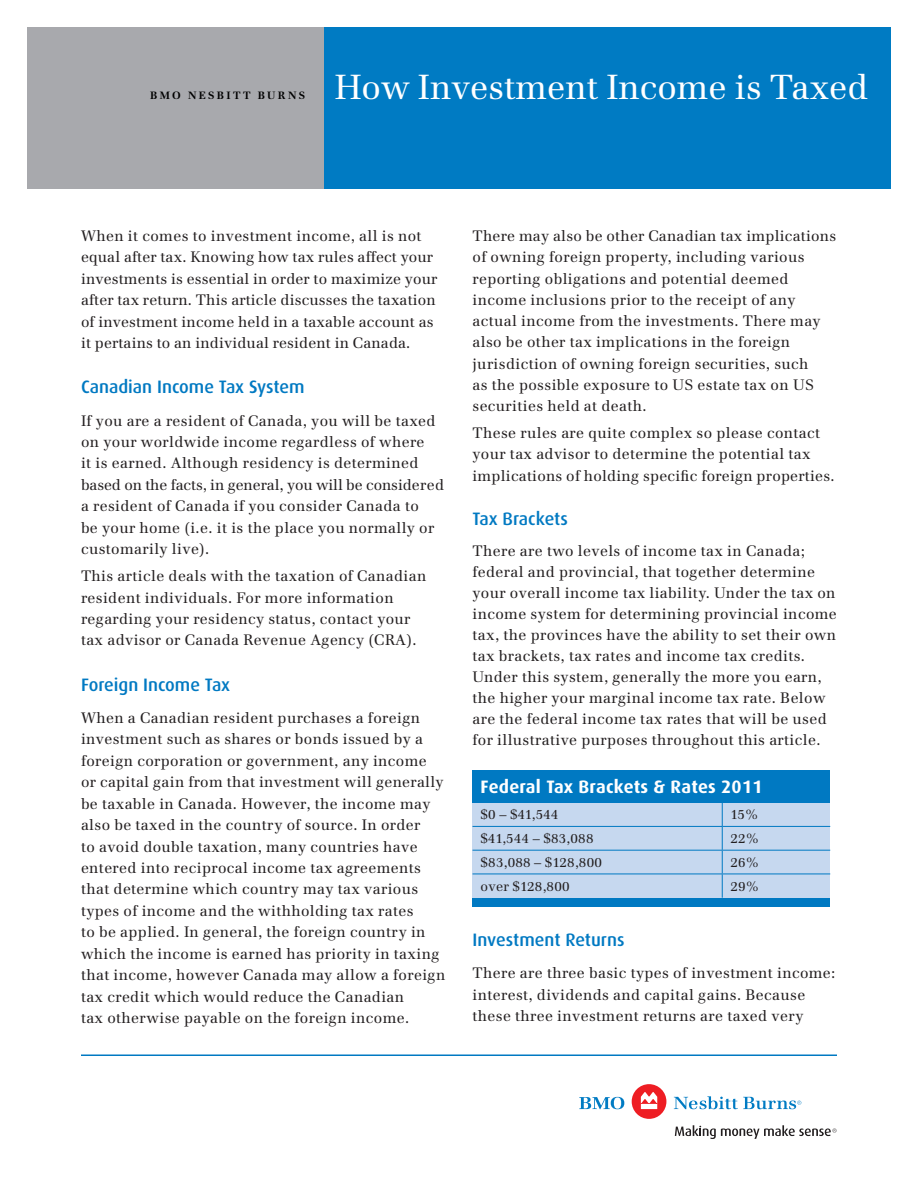
<style>
.page{position:relative;width:918px;height:1188px;background:#fff}
.page>*{position:absolute;margin:0;border:0;box-sizing:border-box;transform-origin:0 0}
.t1{font:34.5px "Emona";color:#fff}
.t2{font:500 18px "Dax";color:#0079c2}
.t3{font:700 18px "Dax";letter-spacing:.015em;color:#fff}
.t4{font:15px/21.5px "Emona";letter-spacing:.025em;color:#231f20}
.t5{font:13.5px "Emona";letter-spacing:.015em;color:#231f20}
.t6{font:700 10.5px "Emona";color:#000}
</style>
<div class="page">
<hr style="left:81px;top:1054px;width:756px;height:2px;background:#0079c2">
<div style="left:27px;top:27px;width:297px;height:162px;background:#a8a9ad"></div>
<div style="left:324px;top:27px;width:567px;height:162px;background:#007bc3"></div>
<div style="left:472px;top:770px;width:358px;height:33px;background:#0079c2"></div>
<div style="left:472px;top:898px;width:358px;height:9px;background:#0079c2"></div>
<div style="left:472px;top:803px;width:250px;height:23px;background:#c6d8ef"></div>
<div style="left:722px;top:803px;width:108px;height:23px;background:#c6d8ef"></div>
<div style="left:472px;top:826px;width:250px;height:24px;background:#c6d8ef"></div>
<div style="left:722px;top:826px;width:108px;height:24px;background:#c6d8ef"></div>
<div style="left:472px;top:850px;width:250px;height:24px;background:#c6d8ef"></div>
<div style="left:722px;top:850px;width:108px;height:24px;background:#c6d8ef"></div>
<div style="left:472px;top:874px;width:250px;height:24px;background:#c6d8ef"></div>
<div style="left:722px;top:874px;width:108px;height:24px;background:#c6d8ef"></div>
<hr style="left:472px;top:826px;width:250px;height:1px;background:#0079c2">
<hr style="left:472px;top:850px;width:250px;height:1px;background:#0079c2">
<hr style="left:472px;top:874px;width:250px;height:1px;background:#0079c2">
<hr style="left:722px;top:826px;width:108px;height:1px;background:#0079c2">
<hr style="left:722px;top:850px;width:108px;height:1px;background:#0079c2">
<hr style="left:722px;top:874px;width:108px;height:1px;background:#0079c2">
<svg style="left:722px;top:803px;width:1px;height:95px"></svg>
<svg style="left:675px;top:1125px;width:162px;height:14px"></svg>
<svg style="left:579px;top:1097px;width:45px;height:12px"></svg>
<div style="left:632px;top:1084px;width:34px;height:35px;background:#ee1d23;border-radius:50%"></div>
<svg style="left:641px;top:1092px;width:16px;height:17px"></svg>
<svg style="left:674px;top:1096px;width:127px;height:13px"></svg>
<p class="t6" style="left:150px;top:89px;width:157px">B M O N E S B I T T B U R N S</p>
<p class="t1" style="left:335px;top:66px;width:535px">How Investment Income is Taxed</p>
<p class="t4" style="left:81px;top:225px;width:358px">When it comes to investment income, all is not equal after tax. Knowing how tax rules affect your investments is essential in order to maximize your after tax return. This article discusses the taxation of investment income held in a taxable account as it pertains to an individual resident in Canada.</p>
<h1 class="t2" style="left:81px;top:377px;width:225px">Canadian Income Tax System</h1>
<p class="t4" style="left:81px;top:409px;width:365px">If you are a resident of Canada, you will be taxed on your worldwide income regardless of where<br>it is earned. Although residency is determined based on the facts, in general, you will be considered a resident of Canada if you consider Canada to<br>be your home (i.e. it is the place you normally or customarily live).</p>
<p class="t4" style="left:81px;top:565px;width:347px">This article deals with the taxation of Canadian resident individuals. For more information regarding your residency status, contact your tax advisor or Canada Revenue Agency (CRA).</p>
<h1 class="t2" style="left:81px;top:674px;width:151px">Foreign Income Tax</h1>
<p class="t4" style="left:81px;top:707px;width:366px">When a Canadian resident purchases a foreign investment such as shares or bonds issued by a foreign corporation or government, any income or capital gain from that investment will generally be taxable in Canada. However, the income may also be taxed in the country of source. In order<br>to avoid double taxation, many countries have entered into reciprocal income tax agreements that determine which country may tax various types of income and the withholding tax rates<br>to be applied. In general, the foreign country in which the income is earned has priority in taxing that income, however Canada may allow a foreign tax credit which would reduce the Canadian<br>tax otherwise payable on the foreign income.</p>
<p class="t4" style="left:472px;top:225px;width:365px">There may also be other Canadian tax implications of owning foreign property, including various reporting obligations and potential deemed income inclusions prior to the receipt of any actual income from the investments. There may also be other tax implications in the foreign jurisdiction of owning foreign securities, such<br>as the possible exposure to US estate tax on US securities held at death.</p>
<p class="t4" style="left:472px;top:422px;width:364px">These rules are quite complex so please contact your tax advisor to determine the potential tax implications of holding specifc foreign properties.</p>
<h1 class="t2" style="left:472px;top:508px;width:97px">Tax Brackets</h1>
<p class="t4" style="left:472px;top:540px;width:366px;line-height:21px">There are two levels of income tax in Canada; federal and provincial, that together determine your overall income tax liability. Under the tax on income system for determining provincial income tax, the provinces have the ability to set their own tax brackets, tax rates and income tax credits.<br>Under this system, generally the more you earn, the higher your marginal income tax rate. Below are the federal income tax rates that will be used for illustrative purposes throughout this article.</p>
<p class="t3" style="left:481px;top:777px;width:284px">Federal Tax Brackets &amp; Rates 2011</p>
<p class="t5" style="left:481px;top:807px;width:80px">$0 – $41,544</p>
<p class="t5" style="left:730px;top:807px;width:30px">15%</p>
<p class="t5" style="left:481px;top:831px;width:114px">$41,544 – $83,088</p>
<p class="t5" style="left:730px;top:831px;width:30px">22%</p>
<p class="t5" style="left:481px;top:854px;width:123px">$83,088 – $128,800</p>
<p class="t5" style="left:730px;top:854px;width:30px">26%</p>
<p class="t5" style="left:481px;top:878px;width:90px">over $128,800</p>
<p class="t5" style="left:730px;top:878px;width:30px">29%</p>
<h1 class="t2" style="left:472px;top:930px;width:154px">Investment Returns</h1>
<p class="t4" style="left:472px;top:962px;width:364px">There are three basic types of investment income: interest, dividends and capital gains. Because these three investment returns are taxed very</p>
</div>
